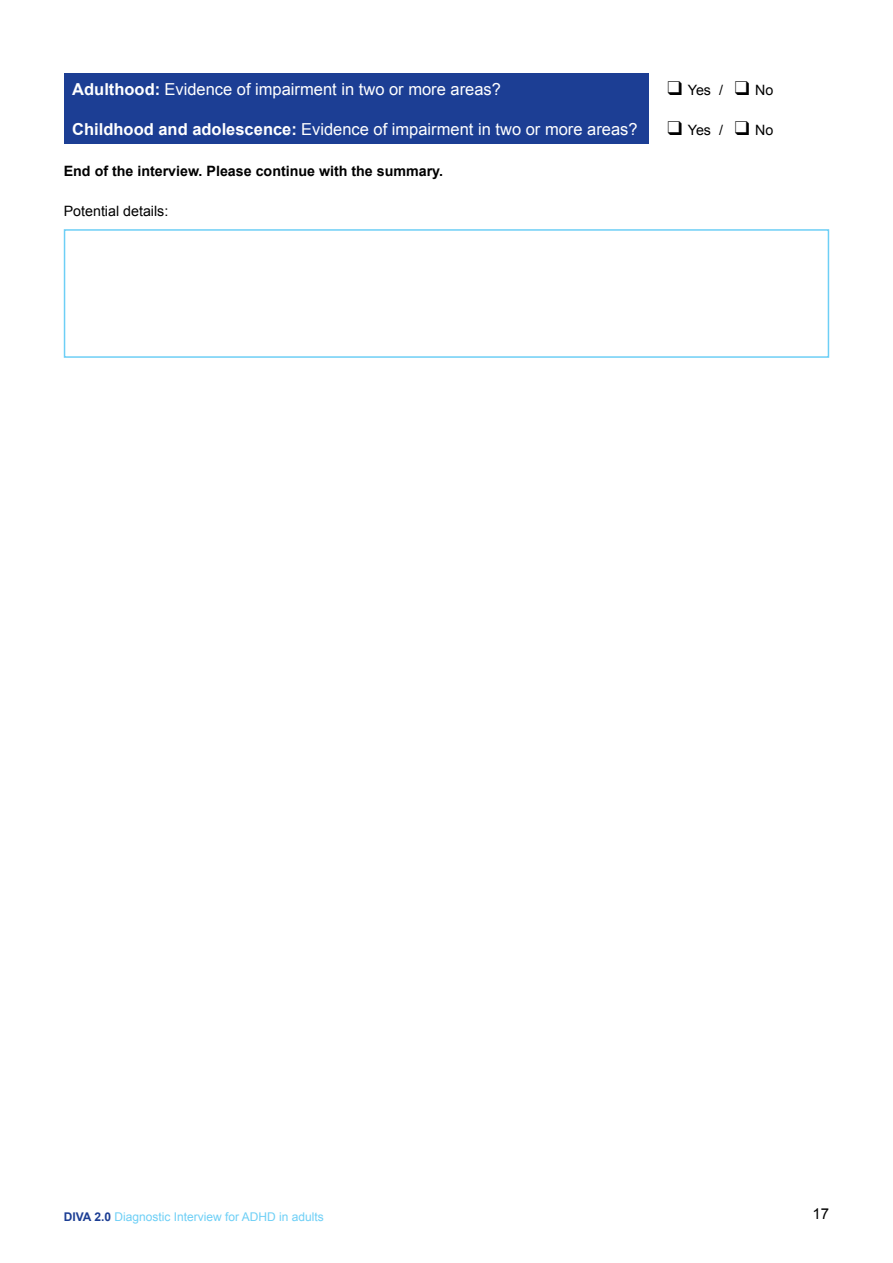
<style>
.page{position:relative;width:893px;height:1263px;background:#fff}
.page>*{position:absolute;margin:0;border:0;box-sizing:border-box;transform-origin:0 0}
.t1{font:16.5px "Arial";color:#fff}
.t2{font:15px "Arial";color:#000}
.t3{font:700 14.25px "Arial";color:#000}
.t4{font:14.25px "Arial";color:#000}
.t5{font:12px "Arial";color:#6dcff6}
.s1{font-weight:700}
.s2{font-weight:700;color:#1c3e94}
</style>
<div class="page">
<div style="left:64px;top:229px;width:765px;height:129px;background:#fff;border:2px solid #6dcff6"></div>
<div style="left:64px;top:74px;width:584px;height:70px;background:#1c3e94"></div>
<p class="t1" style="left:72px;top:79px;width:430px"><span class="s1">Adulthood:</span> Evidence of impairment in two or more areas?</p>
<p class="t4" style="left:668px;top:81px;width:107px">❑ Yes / ❑ No</p>
<p class="t1" style="left:72px;top:120px;width:567px"><span class="s1">Childhood and adolescence:</span> Evidence of impairment in two or more areas?</p>
<p class="t4" style="left:668px;top:122px;width:107px">❑ Yes / ❑ No</p>
<p class="t3" style="left:64px;top:162px;width:381px">End of the interview. Please continue with the summary.</p>
<p class="t4" style="left:64px;top:203px;width:106px">Potential details:</p>
<p class="t5" style="left:64px;top:1210px;width:262px"><span class="s2">DIVA 2.0</span> Diagnostic Interview for ADHD in adults</p>
<p class="t2" style="left:812px;top:1205px;width:18px">17</p>
</div>
